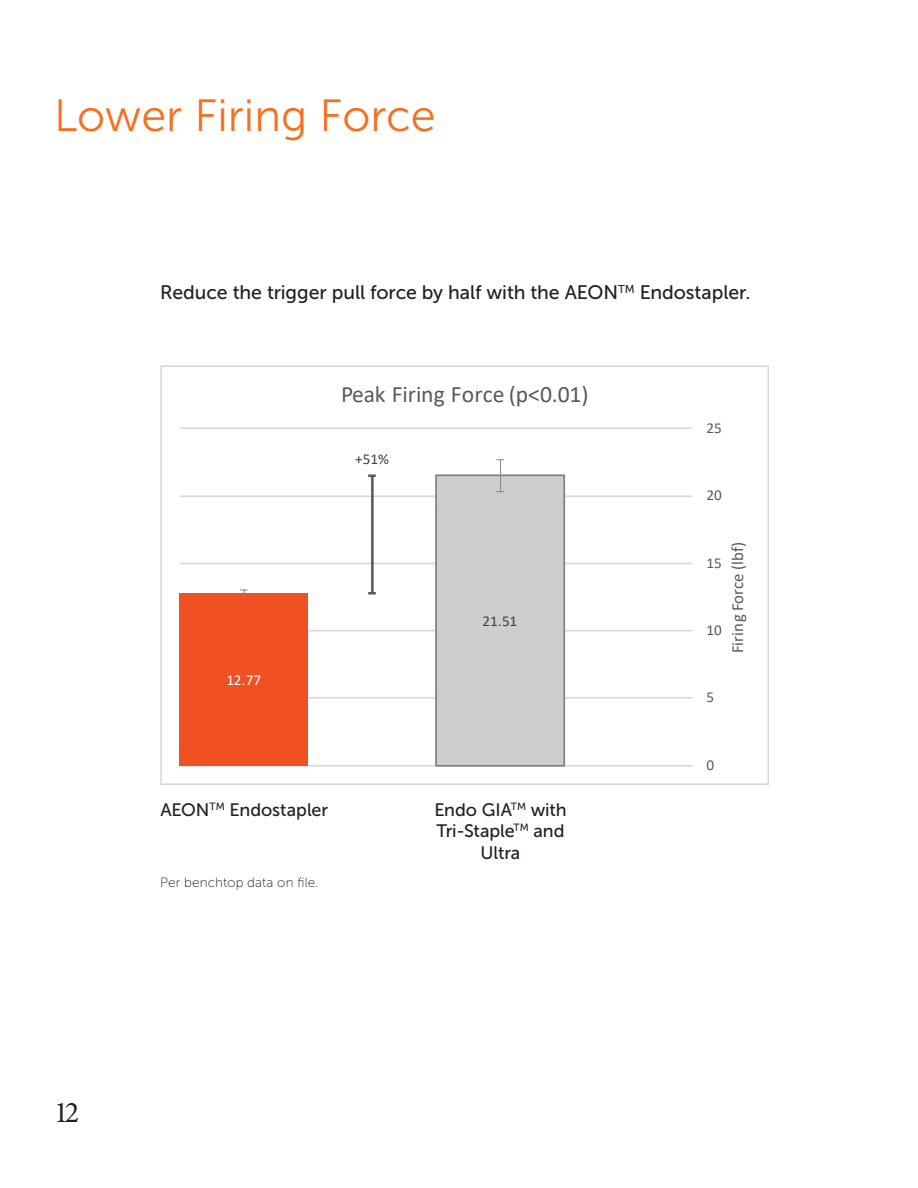
<style>
.page{position:relative;width:918px;height:1188px;background:#fff}
.page>*{position:absolute;margin:0;border:0;box-sizing:border-box;transform-origin:0 0}
.t1{font:45px "Museo Sans 300";color:#f37121}
.t2{font:30px "Minion Pro";color:#231f20}
.t3{font:23.55px "Calibri";letter-spacing:.005em;color:#595959}
.t4{font:19.5px "Museo Sans 500";letter-spacing:-.005em;color:#231f20}
.t5{font:18px/21.6px "Museo Sans 500";letter-spacing:-.005em;color:#231f20;text-align:center}
.t6{font:16.8px "Calibri";letter-spacing:.02em;color:#595959}
.t7{font:15.15px "Calibri";letter-spacing:-.005em;color:#595959}
.t8{font:15.15px "Calibri";color:#404040}
.t9{font:15.15px "Calibri";color:#fff}
.t10{font:13.5px "Museo Sans 100";letter-spacing:.01em;color:#231f20}
</style>
<div class="page">
<hr style="left:180px;top:765px;width:512px;height:2px;background:#dad9d8">
<hr style="left:180px;top:697px;width:512px;height:2px;background:#dad9d8">
<hr style="left:180px;top:630px;width:512px;height:1px;background:#dad9d8">
<hr style="left:180px;top:563px;width:512px;height:1px;background:#dad9d8">
<hr style="left:180px;top:495px;width:512px;height:2px;background:#dad9d8">
<hr style="left:180px;top:427px;width:512px;height:2px;background:#dad9d8">
<div style="left:180px;top:594px;width:128px;height:172px;background:#f15122"></div>
<div style="left:436px;top:475px;width:128px;height:291px;background:#cfcecd"></div>
<div style="left:435px;top:474px;width:130px;height:293px;border:2px solid #7f807f"></div>
<svg style="left:240px;top:589px;width:8px;height:9px"></svg>
<svg style="left:496px;top:459px;width:8px;height:33px"></svg>
<hr style="left:371px;top:476px;width:3px;height:117px;background:#595959">
<svg style="left:368px;top:592px;width:8px;height:3px"></svg>
<svg style="left:368px;top:474px;width:8px;height:3px"></svg>
<div style="left:160px;top:365px;width:608px;height:419px;border:2px solid #dad9d8"></div>
<h1 class="t1" style="left:54px;top:92px;width:383px">Lower Firing Force</h1>
<p class="t4" style="left:160px;top:282px;width:592px">Reduce the trigger pull force by half with the AEON<sup>TM</sup> Endostapler.</p>
<p class="t3" style="left:341px;top:378px;width:249px">Peak Firing Force (p&lt;0.01)</p>
<p class="t9" style="left:226px;top:669px;width:36px">12.77</p>
<p class="t8" style="left:355px;top:448px;width:35px">+51%</p>
<p class="t8" style="left:483px;top:610px;width:36px">21.51</p>
<p class="t5" style="left:160px;top:799px;width:169px">AEON<sup>TM</sup> Endostapler</p>
<p class="t5" style="left:434px;top:799px;width:134px">Endo GIA<sup>TM</sup> with<br>Tri-Staple<sup>TM</sup> and<br>Ultra</p>
<p class="t10" style="left:160px;top:875px;width:160px">Per benchtop data on file.</p>
<h2 class="t2" style="left:54px;top:1092px;width:27px">12</h2>
<p class="t7" style="left:707px;top:417px;width:17px">25</p>
<p class="t7" style="left:707px;top:485px;width:17px">20</p>
<p class="t7" style="left:707px;top:552px;width:17px">15</p>
<p class="t7" style="left:707px;top:619px;width:17px">10</p>
<p class="t6" style="left:726px;top:653px;width:113px;rotate:-90deg">Firing Force (lbf)</p>
<p class="t7" style="left:707px;top:687px;width:9px">5</p>
<p class="t7" style="left:707px;top:754px;width:9px">0</p>
</div>
